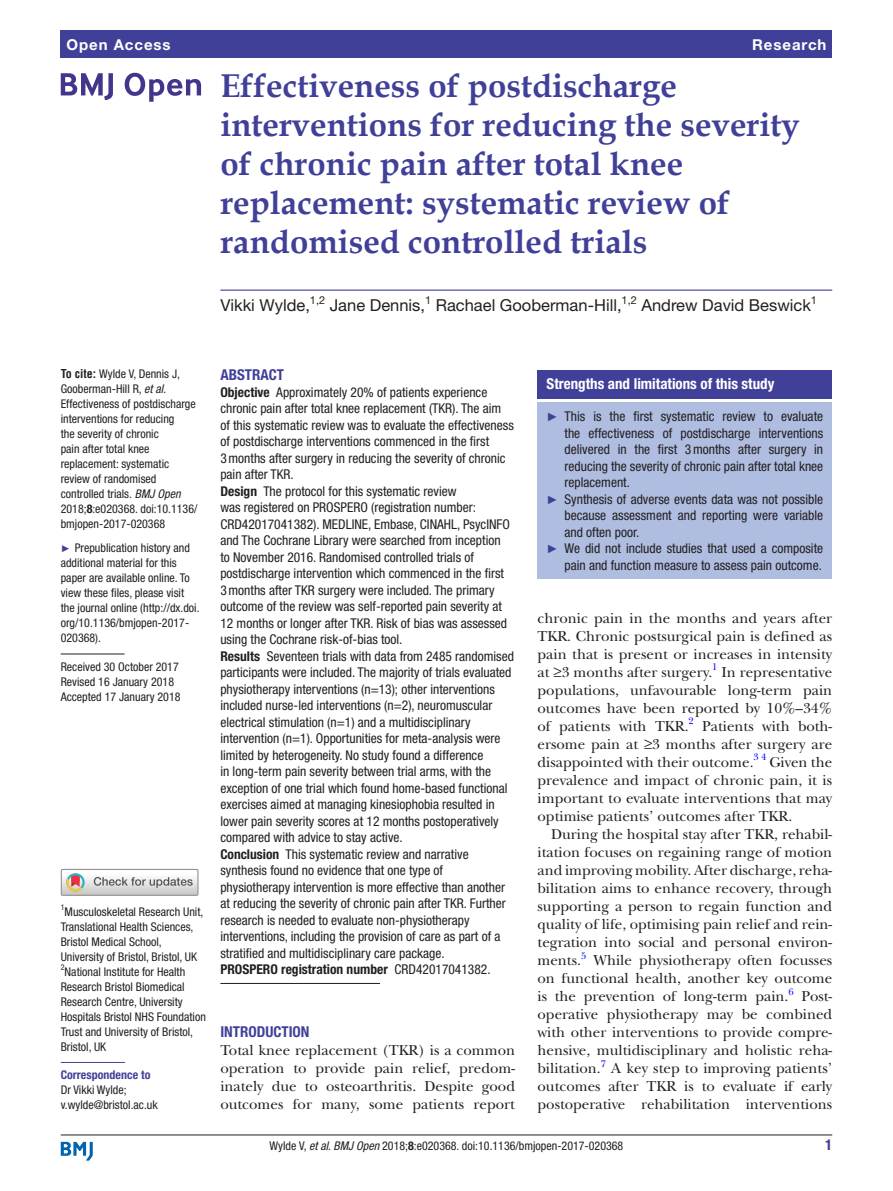
<style>
.page{position:relative;width:893px;height:1191px;background:#fff}
.page>*{position:absolute;margin:0;border:0;box-sizing:border-box;transform-origin:0 0}
.t1{font:700 33px/39px "Book Antiqua";color:#414099}
.t2{font:16.5px "Helvetica Neue LT Std";color:#231f20}
.t3{font:15px/18px "New Baskerville";color:#231f20;text-align:justify}
.t4{font:700 condensed 15px "Helvetica Neue LT Std";color:#fff}
.t5{font:700 condensed 15px "Helvetica Neue LT Std";color:#414099}
.t6{font:700 15px "Helvetica Neue LT Std";letter-spacing:.065em;color:#fff}
.t7{font:condensed 13.5px/16.5px "Helvetica Neue LT Std";color:#231f20}
.t8{font:condensed 12px/15px "Helvetica Neue LT Std";color:#231f20}
.t9{font:700 condensed 12px "Helvetica Neue LT Std";color:#414099}
.t10{font:10.95px "Helvetica Neue LT Std";color:#231f20}
.t11{font:9.9px "New Baskerville";color:#00f}
.t12{font:condensed 7.95px "Helvetica Neue LT Std";color:#231f20}
.s1{font-family:"Helvetica LT Std";font-weight:700}
.s2{font-style:italic}
.s3{font-weight:700}
.s4{font-family:"Arial";font-stretch:normal;font-size:9.75px;color:#414099}
.s5{font-family:"Arial";font-stretch:normal;font-size:12px;color:#414099}
</style>
<div class="page">
<hr style="left:61px;top:1134px;width:771px;height:1px;background:#231f20">
<svg style="left:61px;top:1141px;width:32px;height:19px"></svg>
<div style="left:61px;top:31px;width:771px;height:27px;background:#414099"></div>
<hr style="left:220px;top:289px;width:612px;height:2px;background:#414099">
<hr style="left:61px;top:653px;width:64px;height:1px;background:#231f20">
<hr style="left:61px;top:1062px;width:64px;height:1px;background:#414099">
<svg style="left:61px;top:73px;width:52px;height:27px"></svg>
<svg style="left:125px;top:73px;width:76px;height:29px"></svg>
<div style="left:61px;top:869px;width:138px;height:27px;border:1px solid #969090"></div>
<svg style="left:61px;top:869px;width:137px;height:26px"></svg>
<hr style="left:220px;top:983px;width:160px;height:1px;background:#231f20">
<div style="left:538px;top:370px;width:294px;height:28px;background:#414099"></div>
<div style="left:538px;top:402px;width:294px;height:176px;background:#afbde1"></div>
<p class="t6" style="left:66px;top:35px;width:106px">Open Access</p>
<p class="t6" style="left:752px;top:35px;width:76px">Research</p>
<h1 class="t1" style="left:220px;top:66px;width:581px">Effectiveness of postdischarge interventions for reducing the severity of chronic pain after total knee replacement: systematic review of randomised controlled trials</h1>
<p class="t2" style="left:220px;top:296px;width:91px">Vikki Wylde,</p>
<p class="t10" style="left:310px;top:293px;width:17px">1,2</p>
<p class="t2" style="left:330px;top:296px;width:97px">Jane Dennis,</p>
<p class="t10" style="left:425px;top:293px;width:8px">1</p>
<p class="t2" style="left:436px;top:296px;width:187px">Rachael Gooberman-Hill,</p>
<p class="t10" style="left:622px;top:293px;width:17px">1,2</p>
<p class="t2" style="left:641px;top:296px;width:171px">Andrew David Beswick</p>
<p class="t10" style="left:811px;top:293px;width:8px">1</p>
<p class="t8" style="left:61px;top:366px;width:138px"><span class="s1">To cite:</span> Wylde V, Dennis J,<br>Gooberman-Hill R, <span class="s2">et al</span>.<br>Effectiveness of postdischarge interventions for reducing<br>the severity of chronic<br>pain after total knee replacement: systematic review of randomised controlled trials. <span class="s2">BMJ Open<br></span>2018;<span class="s3">8</span>:e020368. doi:10.1136/ bmjopen-2017-020368</p>
<p class="t8" style="left:61px;top:540px;width:140px"><span class="s4">►</span> Prepublication history and additional material for this paper are available online. To view these files, please visit the journal online (http://dx.doi. org/10.1136/bmjopen-2017-<br>020368).</p>
<p class="t8" style="left:61px;top:659px;width:121px">Received 30 October 2017<br>Revised 16 January 2018<br>Accepted 17 January 2018</p>
<p class="t12" style="left:61px;top:903px;width:5px">1</p>
<p class="t8" style="left:61px;top:904px;width:144px;text-indent:4px">Musculoskeletal Research Unit,<br>Translational Health Sciences,<br>Bristol Medical School,<br>University of Bristol, Bristol, UK</p>
<p class="t12" style="left:61px;top:963px;width:5px">2</p>
<p class="t8" style="left:61px;top:964px;width:147px;text-indent:4px">National Institute for Health<br>Research Bristol Biomedical<br>Research Centre, University<br>Hospitals Bristol NHS Foundation<br>Trust and University of Bristol,<br>Bristol, UK</p>
<p class="t9" style="left:61px;top:1067px;width:91px">Correspondence to</p>
<p class="t8" style="left:61px;top:1082px;width:99px">Dr Vikki Wylde; v.wylde@bristol.ac.uk</p>
<p class="t5" style="left:220px;top:366px;width:65px">Abstract</p>
<p class="t7" style="left:220px;top:384px;width:295px"><span class="s3">Objective</span> Approximately 20% of patients experience chronic pain after total knee replacement (TKR). The aim of this systematic review was to evaluate the effectiveness of postdischarge interventions commenced in the first 3months after surgery in reducing the severity of chronic pain after TKR.<br><span class="s3">Design</span> The protocol for this systematic review<br>was registered on PROSPERO (registration number:<br>CRD42017041382). MEDLINE, Embase, CINAHL, PsycINFO and The Cochrane Library were searched from inception<br>to November 2016. Randomised controlled trials of postdischarge intervention which commenced in the first 3months after TKR surgery were included. The primary outcome of the review was self-reported pain severity at 12 months or longer after TKR. Risk of bias was assessed using the Cochrane risk-of-bias tool.<br><span class="s3">Results</span> Seventeen trials with data from 2485 randomised participants were included. The majority of trials evaluated physiotherapy interventions (n=13); other interventions included nurse-led interventions (n=2), neuromuscular electrical stimulation (n=1) and a multidisciplinary intervention (n=1). Opportunities for meta-analysis were limited by heterogeneity. No study found a difference<br>in long-term pain severity between trial arms, with the exception of one trial which found home-based functional exercises aimed at managing kinesiophobia resulted in lower pain severity scores at 12 months postoperatively compared with advice to stay active.<br><span class="s3">Conclusion</span> This systematic review and narrative synthesis found no evidence that one type of physiotherapy intervention is more effective than another at reducing the severity of chronic pain after TKR. Further research is needed to evaluate non-physiotherapy interventions, including the provision of care as part of a stratified and multidisciplinary care package.<br><span class="s3">PROSPERO registration number</span> CRD42017041382.</p>
<p class="t5" style="left:220px;top:1023px;width:91px">Introduction</p>
<p class="t3" style="left:220px;top:1041px;width:296px">Total knee replacement (TKR) is a common operation to provide pain relief, predom&shy;inately due to osteoarthritis. Despite good outcomes for many, some patients report</p>
<p class="t4" style="left:547px;top:375px;width:229px">Strengths and limitations of this study</p>
<p class="t7" style="left:547px;top:408px;width:278px"><span class="s5">►</span> This is the first systematic review to evaluate</p>
<p class="t7" style="left:565px;top:424px;width:260px">the effectiveness of postdischarge interventions</p>
<p class="t7" style="left:565px;top:441px;width:260px">delivered in the first 3months after surgery in</p>
<p class="t7" style="left:565px;top:457px;width:260px">reducing the severity of chronic pain after total knee</p>
<p class="t7" style="left:565px;top:474px;width:67px">replacement.</p>
<p class="t7" style="left:547px;top:490px;width:278px"><span class="s5">►</span> Synthesis of adverse events data was not possible</p>
<p class="t7" style="left:565px;top:507px;width:260px">because assessment and reporting were variable</p>
<p class="t7" style="left:565px;top:523px;width:76px">and often poor.</p>
<p class="t7" style="left:547px;top:540px;width:278px"><span class="s5">►</span> We did not include studies that used a composite</p>
<p class="t7" style="left:565px;top:556px;width:259px">pain and function measure to assess pain outcome.</p>
<p class="t3" style="left:538px;top:609px;width:296px">chronic pain in the months and years after TKR. Chronic postsurgical pain is defined as pain that is present or increases in intensity at ≥3 months after surgery.<sup>1</sup> In representative populations, unfavourable long-term pain outcomes have been reported by 10%–34% of patients with TKR.</p>
<p class="t11" style="left:689px;top:715px;width:7px">2</p>
<p class="t3" style="left:538px;top:717px;width:296px;text-indent:165px">Patients with both&shy;ersome pain at ≥3 months after surgery are disappointed with their outcome.</p>
<p class="t11" style="left:754px;top:751px;width:14px">3 4</p>
<p class="t3" style="left:538px;top:753px;width:296px;text-indent:232px">Given the prevalence and impact of chronic pain, it is important to evaluate interventions that may optimise patients’ outcomes after TKR.</p>
<p class="t3" style="left:538px;top:825px;width:296px;text-indent:14px">During the hospital stay after TKR, rehabil&shy;itation focuses on regaining range of motion and improving mobility. After discharge, reha&shy;bilitation aims to enhance recovery, through supporting a person to regain function and quality of life, optimising pain relief and rein&shy;tegration into social and personal environ&shy;ments.<sup>5</sup></p>
<p class="t3" style="left:538px;top:951px;width:296px;text-indent:56px">While physiotherapy often focusses on functional health, another key outcome is the prevention of long-term pain.</p>
<p class="t11" style="left:788px;top:985px;width:7px">6</p>
<p class="t3" style="left:538px;top:987px;width:296px;text-indent:264px">Post&shy;operative physiotherapy may be combined with other interventions to provide compre&shy;hensive, multidisciplinary and holistic reha&shy;bilitation.</p>
<p class="t11" style="left:601px;top:1057px;width:7px">7</p>
<p class="t3" style="left:538px;top:1059px;width:296px;text-indent:74px">A key step to improving patients’ outcomes after TKR is to evaluate if early postoperative rehabilitation interventions</p>
<p class="t8" style="left:270px;top:1137px;width:355px">Wylde V, <span class="s2">et al</span>. <span class="s2">BMJ Open</span> 2018;<span class="s3">8</span>:e020368. doi:10.1136/bmjopen-2017-020368</p>
<p class="t5" style="left:825px;top:1135px;width:9px">1</p>
</div>
